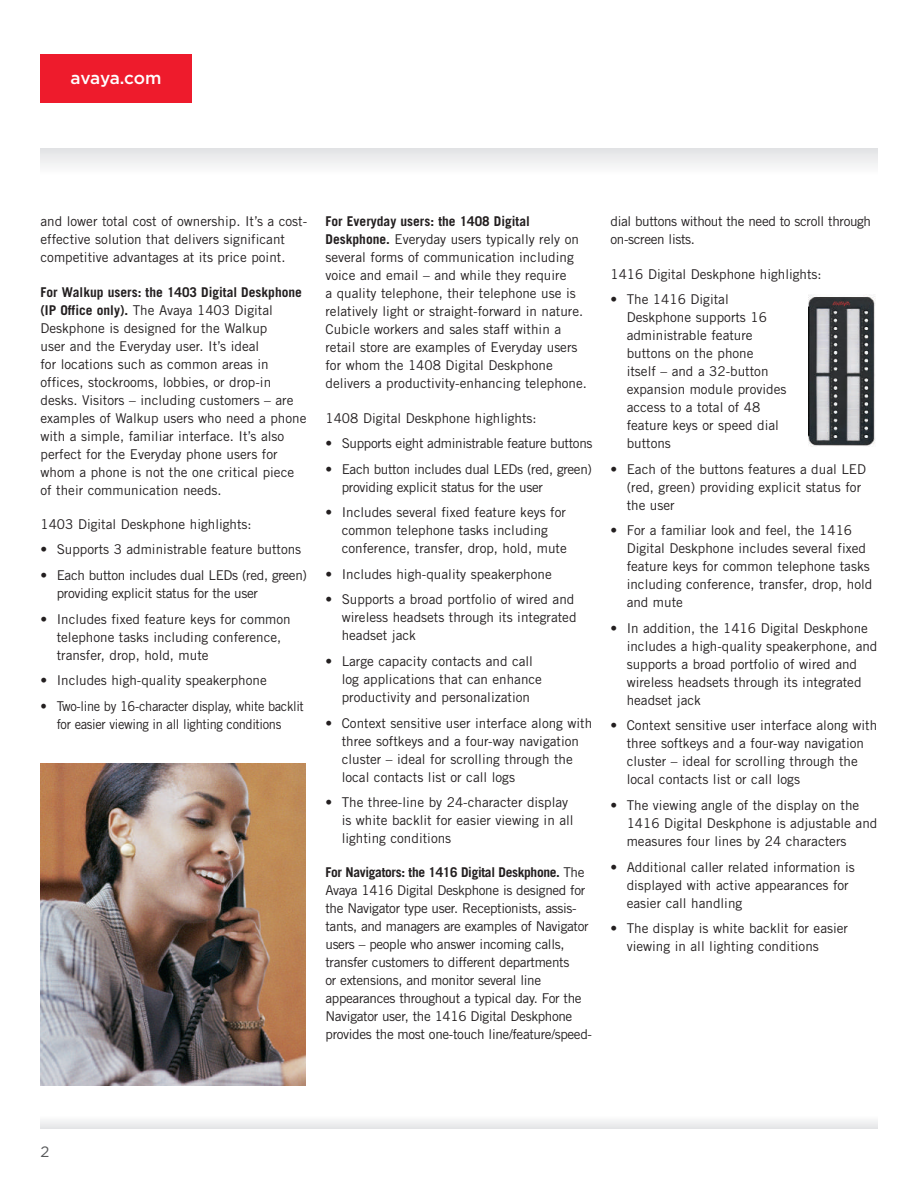
<style>
.page{position:relative;width:918px;height:1188px;background:#fff}
.page>*{position:absolute;margin:0;border:0;box-sizing:border-box;transform-origin:0 0}
.t1{font:500 17.25px "Gotham";letter-spacing:-.02em;color:#fff}
.t2{font:15px "Gotham";color:#57585a}
.t3{font:13.5px/18px "Trade Gothic";color:#231f20}
.t4{font:13.5px/18px "Trade Gothic";letter-spacing:-.025em;color:#231f20}
.t5{font:13.5px/18px "Trade Gothic";letter-spacing:-.025em;color:#231f20;text-align:center;scale:.95 1}
.s1{font-weight:700}
</style>
<div class="page">
<div style="left:40px;top:1115px;width:838px;height:14px;background:#f1f2f3"></div>
<div style="left:40px;top:148px;width:838px;height:27px;background:linear-gradient(to right,#f0f0f1,#f0f0f1)"></div>
<div style="left:40px;top:54px;width:152px;height:49px;background:#ee1b2c"></div>
<img style="left:40px;top:763px;width:266px;height:322px">
<img style="left:809px;top:294px;width:67px;height:153px">
<p class="t1" style="left:71px;top:68px;width:92px">avaya.com</p>
<p class="t3" style="left:40px;top:213px;width:268px">and lower total cost of ownership. It’s a cost&shy;effective solution that delivers significant competitive advantages at its price point.</p>
<p class="t3" style="left:40px;top:283px;width:267px"><span class="s1">For Walkup users: the 1403 Digital Deskphone (IP Office only).</span> The Avaya 1403 Digital Deskphone is designed for the Walkup<br>user and the Everyday user. It’s ideal<br>for locations such as common areas in offices, stockrooms, lobbies, or drop-in desks. Visitors – including customers – are examples of Walkup users who need a phone with a simple, familiar interface. It’s also perfect for the Everyday phone users for whom a phone is not the one critical piece of their communication needs.</p>
<p class="t3" style="left:40px;top:515px;width:213px">1403 Digital Deskphone highlights:</p>
<p class="t3" style="left:40px;top:540px;width:262px">• Supports 3 administrable feature buttons</p>
<p class="t4" style="left:57px;top:566px;width:252px;text-indent:-16px">• Each button includes dual LEDs (red, green) providing explicit status for the user</p>
<p class="t3" style="left:57px;top:610px;width:236px;text-indent:-16px">• Includes fixed feature keys for common telephone tasks including conference, transfer, drop, hold, mute</p>
<p class="t3" style="left:40px;top:671px;width:228px">• Includes high-quality speakerphone</p>
<p class="t5" style="left:40px;top:697px;width:279px">• Two-line by 16-character display, white backlit for easier viewing in all lighting conditions</p>
<p class="t3" style="left:326px;top:212px;width:263px"><span class="s1">For Everyday users: the 1408 Digital Deskphone.</span> Everyday users typically rely on several forms of communication including voice and email – and while they require<br>a quality telephone, their telephone use is relatively light or straight-forward in nature.<br>Cubicle workers and sales staff within a retail store are examples of Everyday users for whom the 1408 Digital Deskphone delivers a productivity-enhancing telephone.</p>
<p class="t3" style="left:326px;top:409px;width:213px">1408 Digital Deskphone highlights:</p>
<p class="t4" style="left:326px;top:434px;width:269px">• Supports eight administrable feature buttons</p>
<p class="t4" style="left:342px;top:460px;width:252px;text-indent:-16px">• Each button includes dual LEDs (red, green) providing explicit status for the user</p>
<p class="t3" style="left:342px;top:503px;width:227px;text-indent:-16px">• Includes several fixed feature keys for common telephone tasks including conference, transfer, drop, hold, mute</p>
<p class="t3" style="left:326px;top:565px;width:228px">• Includes high-quality speakerphone</p>
<p class="t3" style="left:342px;top:590px;width:236px;text-indent:-16px">• Supports a broad portfolio of wired and wireless headsets through its integrated headset jack</p>
<p class="t3" style="left:342px;top:652px;width:202px;text-indent:-16px">• Large capacity contacts and call log applications that can enhance productivity and personalization</p>
<p class="t3" style="left:342px;top:714px;width:252px;text-indent:-16px">• Context sensitive user interface along with three softkeys and a four-way navigation cluster – ideal for scrolling through the local contacts list or call logs</p>
<p class="t3" style="left:342px;top:793px;width:233px;text-indent:-16px">• The three-line by 24-character display is white backlit for easier viewing in all lighting conditions</p>
<p class="t4" style="left:326px;top:863px;width:268px"><span class="s1">For Navigators: the 1416 Digital Deskphone.</span> The Avaya 1416 Digital Deskphone is designed for the Navigator type user. Receptionists, assis&shy;tants, and managers are examples of Navigator users – people who answer incoming calls, transfer customers to different departments<br>or extensions, and monitor several line appearances throughout a typical day. For the Navigator user, the 1416 Digital Deskphone provides the most one-touch line/feature/speed-</p>
<p class="t4" style="left:610px;top:213px;width:262px">dial buttons without the need to scroll through on-screen lists.</p>
<p class="t3" style="left:610px;top:265px;width:213px">1416 Digital Deskphone highlights:</p>
<p class="t3" style="left:627px;top:290px;width:161px;text-indent:-16px">• The 1416 Digital<br>Deskphone supports 16 administrable feature buttons on the phone<br>itself – and a 32-button expansion module provides access to a total of 48 feature keys or speed dial buttons</p>
<p class="t3" style="left:627px;top:460px;width:241px;text-indent:-16px">• Each of the buttons features a dual LED (red, green) providing explicit status for the user</p>
<p class="t3" style="left:627px;top:521px;width:247px;text-indent:-16px">• For a familiar look and feel, the 1416<br>Digital Deskphone includes several fixed feature keys for common telephone tasks including conference, transfer, drop, hold and mute</p>
<p class="t3" style="left:627px;top:619px;width:252px;text-indent:-16px">• In addition, the 1416 Digital Deskphone includes a high-quality speakerphone, and supports a broad portfolio of wired and wireless headsets through its integrated headset jack</p>
<p class="t3" style="left:627px;top:717px;width:252px;text-indent:-16px">• Context sensitive user interface along with three softkeys and a four-way navigation cluster – ideal for scrolling through the local contacts list or call logs</p>
<p class="t3" style="left:627px;top:796px;width:252px;text-indent:-16px">• The viewing angle of the display on the<br>1416 Digital Deskphone is adjustable and measures four lines by 24 characters</p>
<p class="t3" style="left:627px;top:858px;width:230px;text-indent:-16px">• Additional caller related information is displayed with active appearances for easier call handling</p>
<p class="t3" style="left:627px;top:919px;width:223px;text-indent:-16px">• The display is white backlit for easier viewing in all lighting conditions</p>
<p class="t2" style="left:40px;top:1143px;width:10px">2</p>
</div>
